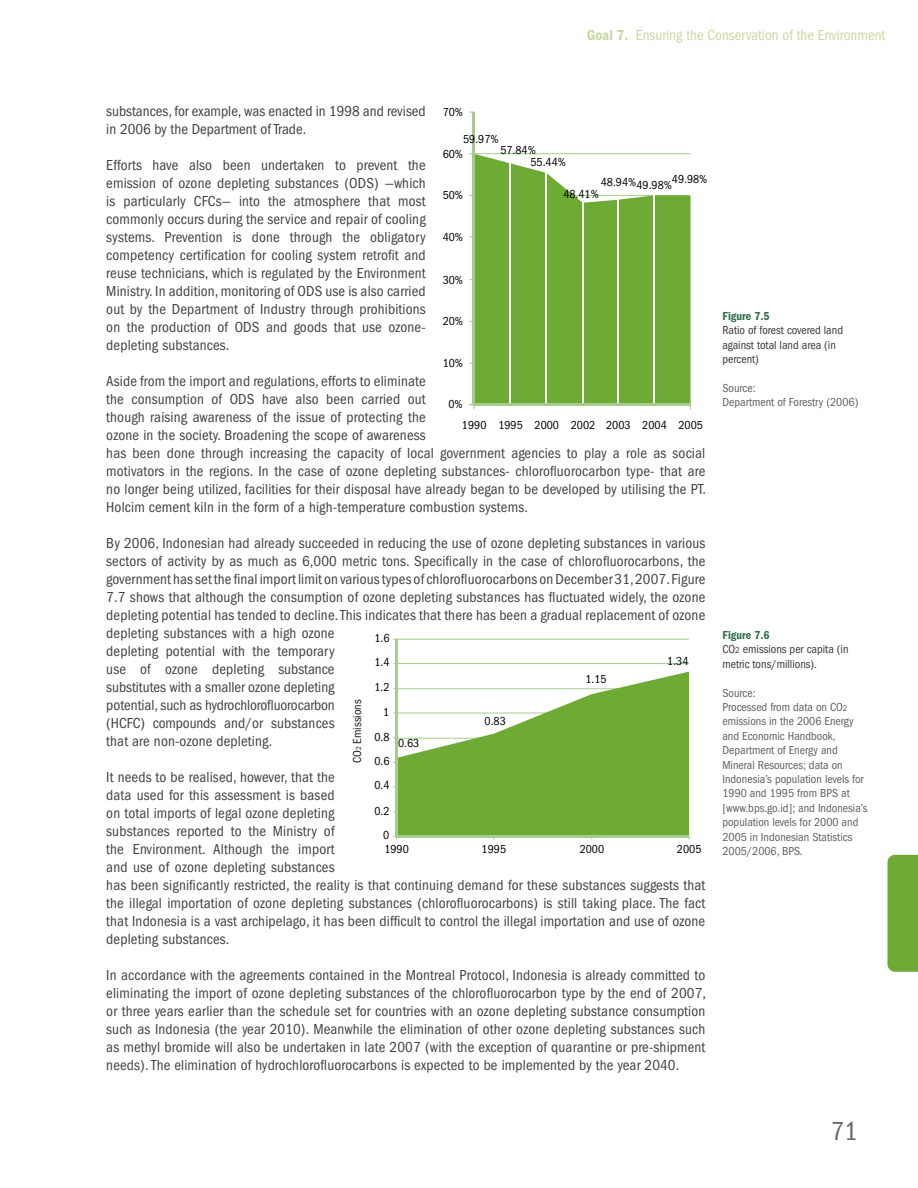
<style>
.page{position:relative;width:918px;height:1188px;background:#fff}
.page>*{position:absolute;margin:0;border:0;box-sizing:border-box;transform-origin:0 0}
.t1{font:condensed 27px "Franklin Gothic LT";color:#6a6a6a}
.t2{font:condensed 15px/18px "Franklin Gothic LT";letter-spacing:.01em;color:#414142}
.t3{font:condensed 15px "Franklin Gothic LT";color:#c8d8a2}
.t4{font:condensed 12px/14.4px "Franklin Gothic LT";color:#5f5f5f}
.t5{font:condensed 12px/12.1px "Franklin Gothic LT";color:#000}
.t6{font:condensed 12px/14.4px "Franklin Gothic LT";color:#383838}
.t7{font:condensed 12px "Franklin Gothic LT";color:#1f1a17}
.t8{font:600 condensed 12px "Franklin Gothic LT";color:#30704d}
.t9{font:condensed 7.5px "Franklin Gothic LT";color:#1f1a17}
.s1{font-weight:600}
.s2{font-weight:600;color:#30704d}
.s3{font-size:9px}
</style>
<div class="page">
<div style="left:887px;top:855px;width:31px;height:117px;background:#6dab35"></div>
<hr style="left:474px;top:153px;width:216px;height:1px;background:#a8cb8e">
<svg style="left:475px;top:154px;width:216px;height:249px;background:#81b651"></svg>
<hr style="left:509px;top:160px;width:2px;height:249px;background:#fff">
<hr style="left:546px;top:160px;width:1px;height:249px;background:#fff">
<hr style="left:582px;top:198px;width:1px;height:211px;background:#fff">
<hr style="left:617px;top:196px;width:2px;height:213px;background:#fff">
<hr style="left:654px;top:160px;width:1px;height:249px;background:#fff">
<hr style="left:473px;top:112px;width:2px;height:293px;background:#a8cb8e">
<svg style="left:470px;top:404px;width:5px;height:5px"></svg>
<hr style="left:474px;top:403px;width:217px;height:3px;background:#a8cb8e">
<hr style="left:396px;top:663px;width:292px;height:1px;background:#a8cb8e">
<hr style="left:396px;top:639px;width:292px;height:1px;background:#a8cb8e">
<svg style="left:398px;top:672px;width:291px;height:163px;fill:#6dab35"></svg>
<hr style="left:395px;top:639px;width:3px;height:197px;background:#a8cb8e">
<hr style="left:396px;top:835px;width:293px;height:3px;background:#a8cb8e">
<p class="t3" style="left:587px;top:30px;width:300px"><span class="s1">Goal 7.</span> Ensuring the Conservation of the Environment</p>
<p class="t2" style="left:106px;top:104px;width:321px">substances, for example, was enacted in 1998 and revised in 2006 by the Department of Trade.</p>
<p class="t2" style="left:106px;top:158px;width:321px;text-align:justify">Efforts have also been undertaken to prevent the emission of ozone depleting substances (ODS) —which is particularly CFCs— into the atmosphere that most commonly occurs during the service and repair of cooling systems. Prevention is done through the obligatory competency certification for cooling system retrofit and reuse technicians, which is regulated by the Environment Ministry. In addition, monitoring of ODS use is also carried out by the Department of Industry through prohibitions on the production of ODS and goods that use ozone&shy;depleting substances.</p>
<p class="t2" style="left:106px;top:374px;width:601px">Aside from the import and regulations, efforts to eliminate<br>the consumption of ODS have also been carried out<br>though raising awareness of the issue of protecting the<br>ozone in the society. Broadening the scope of awareness<br>has been done through increasing the capacity of local government agencies to play a role as social motivators in the regions. In the case of ozone depleting substances- chlorofluorocarbon type- that are no longer being utilized, facilities for their disposal have already began to be developed by utilising the PT.<br>Holcim cement kiln in the form of a high-temperature combustion systems.</p>
<p class="t2" style="left:106px;top:536px;width:601px">By 2006, Indonesian had already succeeded in reducing the use of ozone depleting substances in various sectors of activity by as much as 6,000 metric tons. Specifically in the case of chlorofluorocarbons, the government has set the final import limit on various types of chlorofluorocarbons on December 31, 2007. Figure 7.7 shows that although the consumption of ozone depleting substances has fluctuated widely, the ozone depleting potential has tended to decline. This indicates that there has been a gradual replacement of ozone depleting substances with a high ozone<br>depleting potential with the temporary<br>use of ozone depleting substance<br>substitutes with a smaller ozone depleting<br>potential, such as hydrochlorofluorocarbon<br>(HCFC) compounds and/or substances<br>that are non-ozone depleting.</p>
<p class="t2" style="left:106px;top:770px;width:601px">It needs to be realised, however, that the<br>data used for this assessment is based<br>on total imports of legal ozone depleting<br>substances reported to the Ministry of<br>the Environment. Although the import<br>and use of ozone depleting substances<br>has been significantly restricted, the reality is that continuing demand for these substances suggests that the illegal importation of ozone depleting substances (chlorofluorocarbons) is still taking place. The fact that Indonesia is a vast archipelago, it has been difficult to control the illegal importation and use of ozone depleting substances.</p>
<p class="t2" style="left:106px;top:968px;width:601px;text-align:justify">In accordance with the agreements contained in the Montreal Protocol, Indonesia is already committed to eliminating the import of ozone depleting substances of the chlorofluorocarbon type by the end of 2007, or three years earlier than the schedule set for countries with an ozone depleting substance consumption such as Indonesia (the year 2010). Meanwhile the elimination of other ozone depleting substances such as methyl bromide will also be undertaken in late 2007 (with the exception of quarantine or pre-shipment needs). The elimination of hydrochlorofluorocarbons is expected to be implemented by the year 2040.</p>
<p class="t5" style="left:443px;top:107px;width:22px">70%</p>
<p class="t5" style="left:463px;top:134px;width:37px">59.97%</p>
<p class="t5" style="left:530px;top:145px;width:37px;text-indent:-30px">57.84%<br>55.44%</p>
<p class="t5" style="left:563px;top:189px;width:37px">48.41%</p>
<p class="t5" style="left:443px;top:149px;width:22px">60%</p>
<p class="t5" style="left:601px;top:179px;width:73px">48.94%49.98%</p>
<p class="t5" style="left:672px;top:174px;width:37px">49.98%</p>
<p class="t5" style="left:443px;top:190px;width:22px">50%</p>
<p class="t5" style="left:443px;top:232px;width:22px">40%</p>
<p class="t5" style="left:443px;top:275px;width:22px">30%</p>
<p class="t5" style="left:443px;top:316px;width:22px">20%</p>
<p class="t5" style="left:443px;top:358px;width:22px">10%</p>
<p class="t5" style="left:449px;top:400px;width:16px">0%</p>
<p class="t5" style="left:462px;top:420px;width:243px">1990 1995 2000 2002 2003 2004 2005</p>
<p class="t5" style="left:374px;top:633px;width:17px">1.6</p>
<p class="t5" style="left:667px;top:656px;width:23px">1.34</p>
<p class="t5" style="left:374px;top:657px;width:17px">1.4</p>
<p class="t5" style="left:585px;top:674px;width:23px">1.15</p>
<p class="t5" style="left:374px;top:682px;width:17px">1.2</p>
<p class="t7" style="left:353px;top:763px;width:65px;rotate:-90deg">CO Emissions</p>
<p class="t5" style="left:383px;top:707px;width:8px">1</p>
<p class="t5" style="left:485px;top:716px;width:23px">0.83</p>
<p class="t5" style="left:374px;top:732px;width:17px">0.8</p>
<p class="t5" style="left:398px;top:738px;width:23px">0.63</p>
<p class="t9" style="left:356px;top:750px;width:5px;rotate:-90deg">2</p>
<p class="t5" style="left:374px;top:756px;width:17px">0.6</p>
<p class="t5" style="left:374px;top:780px;width:17px">0.4</p>
<p class="t5" style="left:374px;top:806px;width:17px">0.2</p>
<p class="t5" style="left:383px;top:830px;width:8px">0</p>
<p class="t5" style="left:384px;top:844px;width:26px">1990</p>
<p class="t5" style="left:482px;top:844px;width:26px">1995</p>
<p class="t5" style="left:580px;top:844px;width:26px">2000</p>
<p class="t5" style="left:677px;top:844px;width:26px">2005</p>
<p class="t8" style="left:722px;top:312px;width:49px">Figure 7.5</p>
<p class="t6" style="left:722px;top:324px;width:122px">Ratio of forest covered land against total land area (in percent)</p>
<p class="t4" style="left:722px;top:382px;width:137px">Source:<br>Department of Forestry (2006)</p>
<p class="t6" style="left:722px;top:629px;width:128px"><span class="s2">Figure 7.6<br></span>CO<span class="s3">2</span> emissions per capita (in metric tons/millions).</p>
<p class="t4" style="left:722px;top:686px;width:147px">Source:<br>Processed from data on CO<span class="s3">2 </span>emissions in the 2006 Energy and Economic Handbook,<br>Department of Energy and<br>Mineral Resources; data on<br>Indonesia’s population levels for<br>1990 and 1995 from BPS at [www.bps.go.id]; and Indonesia’s population levels for 2000 and<br>2005 in Indonesian Statistics<br>2005/2006, BPS.</p>
<h1 class="t1" style="left:830px;top:1122px;width:29px">71</h1>
</div>
